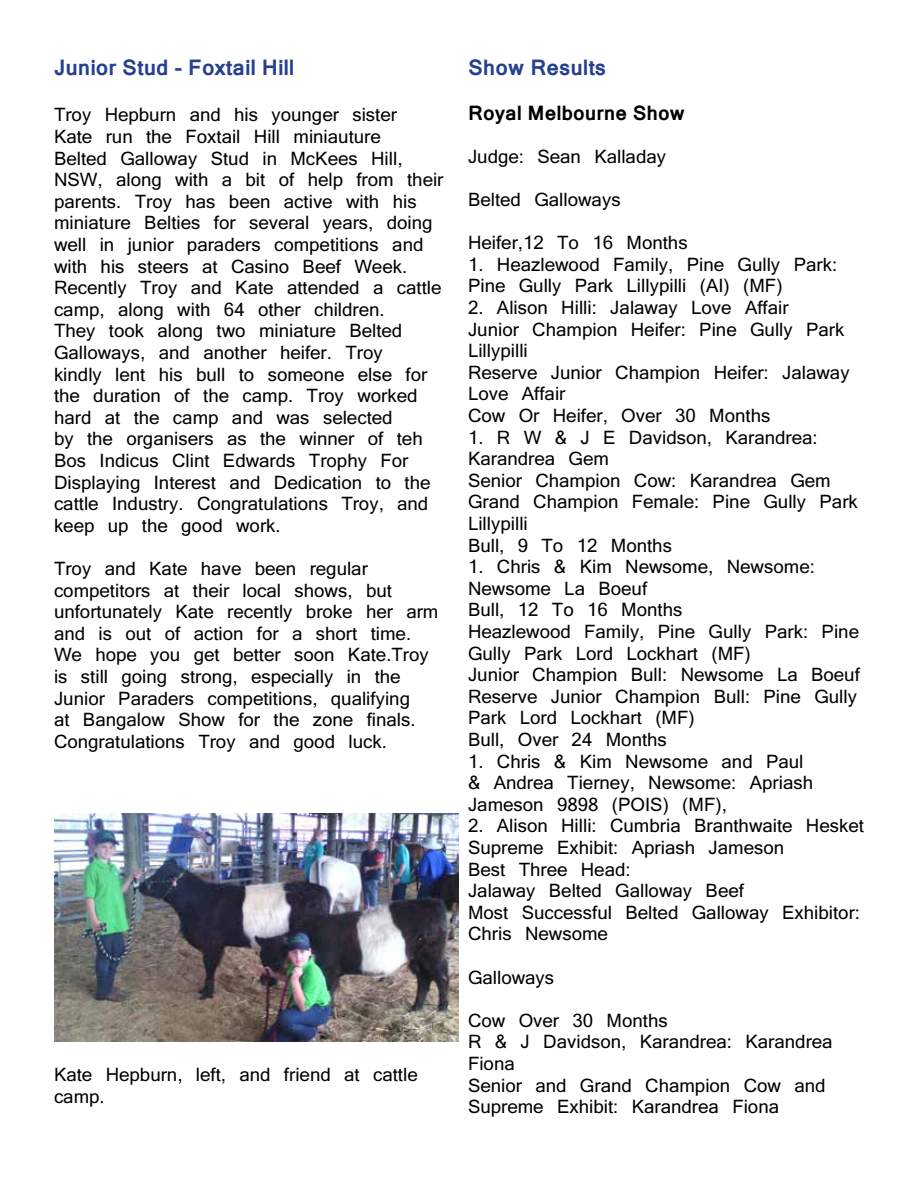
<style>
.page{position:relative;width:918px;height:1188px;background:#fff}
.page>*{position:absolute;margin:0;border:0;box-sizing:border-box;transform-origin:0 0}
.t1{font:700 21px "Kartika";color:#25408f}
.t2{font:700 19.5px "Kartika";color:#000}
.t3{font:18px/21.6px "Kartika";color:#000}
</style>
<div class="page">
<img style="left:54px;top:813px;width:405px;height:228px">
<p class="t1" style="left:54px;top:54px;width:242px">Junior Stud - Foxtail Hill</p>
<p class="t3" style="left:54px;top:106px;width:391px">Troy Hepburn and his younger sister<br>Kate run the Foxtail Hill miniauture<br>Belted Galloway Stud in McKees Hill, NSW, along with a bit of help from their parents. Troy has been active with his miniature Belties for several years, doing well in junior paraders competitions and with his steers at Casino Beef Week.<br>Recently Troy and Kate attended a cattle camp, along with 64 other children.<br>They took along two miniature Belted Galloways, and another heifer. Troy<br>kindly lent his bull to someone else for the duration of the camp. Troy worked hard at the camp and was selected<br>by the organisers as the winner of teh Bos Indicus Clint Edwards Trophy For Displaying Interest and Dedication to the cattle Industry. Congratulations Troy, and keep up the good work.</p>
<p class="t3" style="left:54px;top:559px;width:386px">Troy and Kate have been regular competitors at their local shows, but unfortunately Kate recently broke her arm and is out of action for a short time.<br>We hope you get better soon Kate.Troy is still going strong, especially in the Junior Paraders competitions, qualifying<br>at Bangalow Show for the zone finals.<br>Congratulations Troy and good luck.</p>
<p class="t3" style="left:54px;top:1066px;width:365px">Kate Hepburn, left, and friend at cattle camp.</p>
<p class="t1" style="left:468px;top:54px;width:140px">Show Results</p>
<p class="t2" style="left:468px;top:100px;width:218px">Royal Melbourne Show</p>
<p class="t3" style="left:468px;top:147px;width:200px">Judge: Sean Kalladay</p>
<p class="t3" style="left:468px;top:190px;width:154px">Belted Galloways</p>
<p class="t3" style="left:468px;top:234px;width:221px">Heifer,12 To 16 Months</p>
<p class="t3" style="left:468px;top:255px;width:371px">1. Heazlewood Family, Pine Gully Park:<br>Pine Gully Park Lillypilli (AI) (MF)</p>
<p class="t3" style="left:468px;top:298px;width:383px">2. Alison Hilli: Jalaway Love Affair<br>Junior Champion Heifer: Pine Gully Park<br>Lillypilli<br>Reserve Junior Champion Heifer: Jalaway<br>Love Affair<br>Cow Or Heifer, Over 30 Months</p>
<p class="t3" style="left:468px;top:428px;width:391px">1. R W &amp; J E Davidson, Karandrea:<br>Karandrea Gem<br>Senior Champion Cow: Karandrea Gem<br>Grand Champion Female: Pine Gully Park<br>Lillypilli<br>Bull, 9 To 12 Months</p>
<p class="t3" style="left:468px;top:558px;width:393px">1. Chris &amp; Kim Newsome, Newsome:<br>Newsome La Boeuf<br>Bull, 12 To 16 Months<br>Heazlewood Family, Pine Gully Park: Pine<br>Gully Park Lord Lockhart (MF)<br>Junior Champion Bull: Newsome La Boeuf<br>Reserve Junior Champion Bull: Pine Gully<br>Park Lord Lockhart (MF)<br>Bull, Over 24 Months</p>
<p class="t3" style="left:468px;top:752px;width:347px">1. Chris &amp; Kim Newsome and Paul &amp; Andrea Tierney, Newsome: Apriash<br>Jameson 9898 (POIS) (MF),</p>
<p class="t3" style="left:468px;top:817px;width:398px">2. Alison Hilli: Cumbria Branthwaite Hesket<br>Supreme Exhibit: Apriash Jameson<br>Best Three Head:<br>Jalaway Belted Galloway Beef<br>Most Successful Belted Galloway Exhibitor:<br>Chris Newsome</p>
<p class="t3" style="left:468px;top:968px;width:88px">Galloways</p>
<p class="t3" style="left:468px;top:1011px;width:366px">Cow Over 30 Months<br>R &amp; J Davidson, Karandrea: Karandrea<br>Fiona<br>Senior and Grand Champion Cow and<br>Supreme Exhibit: Karandrea Fiona</p>
</div>
